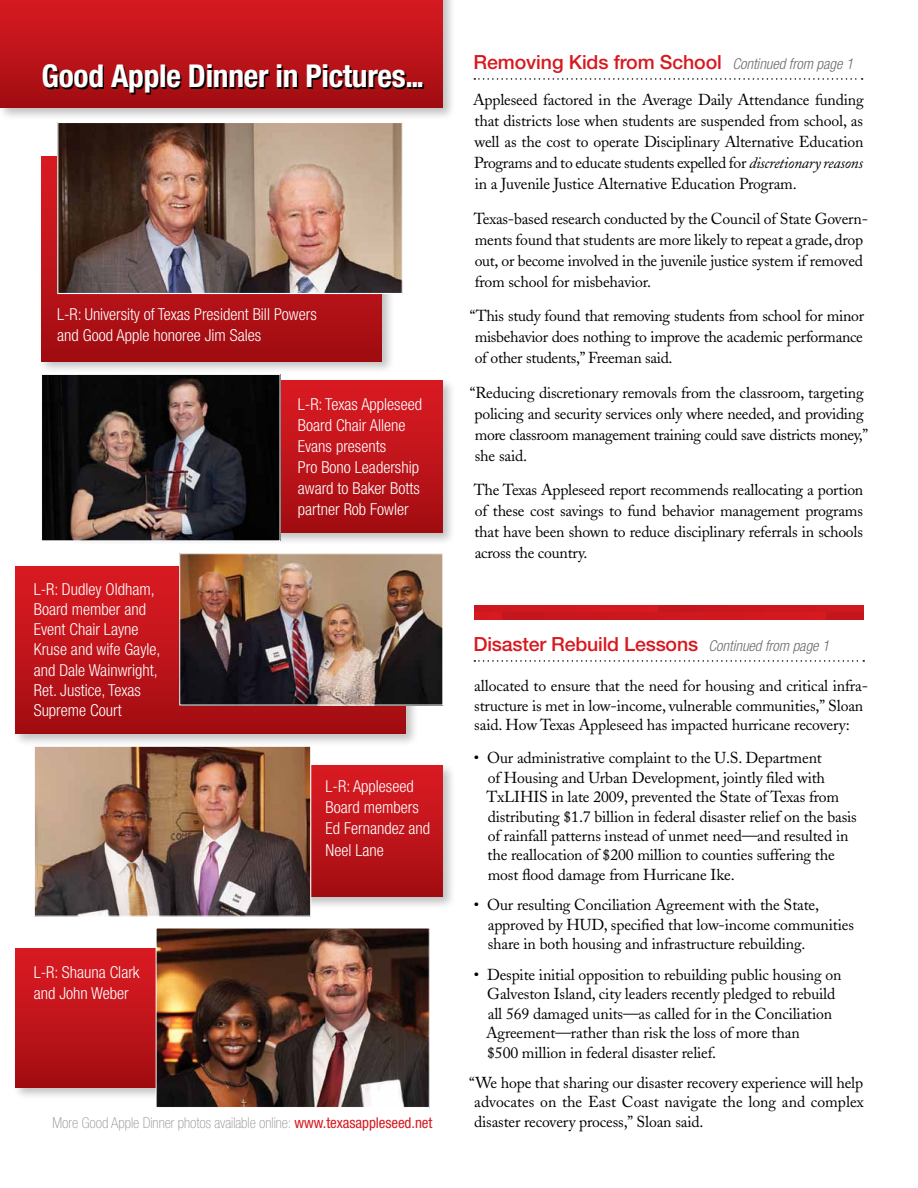
<style>
.page{position:relative;width:918px;height:1188px;background:#fff}
.page>*{position:absolute;margin:0;border:0;box-sizing:border-box;transform-origin:0 0}
.t1{font:700 condensed 31.5px "Helvetica Neue";letter-spacing:-.01em;color:#fff}
.t2{font:700 condensed 31.5px "Helvetica Neue";color:#000}
.t3{font:500 19.5px "Helvetica Neue";letter-spacing:-.01em;color:#d71920}
.t4{font:300 condensed 16.5px/21px "Helvetica Neue";color:#fff}
.t5{font:15.75px/19.5px "Adobe Caslon";letter-spacing:-.01em;color:#000}
.t6{font:100 condensed 15px "Helvetica Neue";letter-spacing:-.005em;color:#939598}
.s1{font-weight:400;color:#d71920}
.s2{font-weight:300;font-style:italic;font-stretch:condensed;font-size:15px;color:#6d6e71}
.s3{font-style:italic}
</style>
<div class="page">
<div style="left:38px;top:154px;width:357px;height:221px;background:#000;opacity:.25"></div>
<div style="left:41px;top:157px;width:340px;height:204px;background:linear-gradient(to bottom,#dd1b23,#a20d12)"></div>
<div style="left:0;top:0;width:457px;height:121px;background:#000;opacity:.25"></div>
<div style="left:0;top:0;width:443px;height:107px;background:linear-gradient(to bottom,#d81a22,#a10d12)"></div>
<svg style="left:474px;top:78px;width:389px;height:2px"></svg>
<svg style="left:474px;top:660px;width:390px;height:2px"></svg>
<div style="left:474px;top:606px;width:184px;height:7px;background:#d2181f"></div>
<div style="left:658px;top:606px;width:206px;height:7px;background:#ca171e"></div>
<div style="left:474px;top:613px;width:28px;height:6px;background:#d61920"></div>
<div style="left:502px;top:613px;width:324px;height:6px;background:#ce171e"></div>
<div style="left:826px;top:613px;width:38px;height:6px;background:#c5161c"></div>
<hr style="left:474px;top:619px;width:239px;height:1px;background:#cb171e">
<svg style="left:713px;top:619px;width:151px;height:1px"></svg>
<div style="left:134px;top:763px;width:323px;height:148px;background:#000;opacity:.25"></div>
<div style="left:136px;top:766px;width:307px;height:131px;background:linear-gradient(to bottom,#dc1b23,#a20d12)"></div>
<img style="left:59px;top:124px;width:342px;height:168px">
<div style="left:57px;top:122px;width:346px;height:172px;border:1px solid #fff"></div>
<div style="left:66px;top:378px;width:390px;height:168px;background:#000;opacity:.25"></div>
<div style="left:69px;top:381px;width:374px;height:152px;background:linear-gradient(to bottom,#dc1b23,#a20d12)"></div>
<div style="left:12px;top:563px;width:407px;height:184px;background:#000;opacity:.25"></div>
<div style="left:15px;top:566px;width:391px;height:168px;background:linear-gradient(to bottom,#dd1b23,#a20d12)"></div>
<div style="left:12px;top:946px;width:360px;height:155px;background:#000;opacity:.25"></div>
<div style="left:15px;top:948px;width:343px;height:139px;background:linear-gradient(to bottom,#dd1c24,#a30f13)"></div>
<img style="left:181px;top:555px;width:260px;height:148px">
<div style="left:179px;top:553px;width:264px;height:152px;border:1px solid #fff"></div>
<img style="left:158px;top:930px;width:270px;height:176px">
<div style="left:156px;top:928px;width:274px;height:180px;border:1px solid #fff"></div>
<img style="left:43px;top:376px;width:236px;height:163px">
<div style="left:41px;top:374px;width:240px;height:167px;border:1px solid #fff"></div>
<img style="left:36px;top:748px;width:273px;height:167px">
<div style="left:34px;top:746px;width:277px;height:171px;border:1px solid #fff"></div>
<h1 class="t1" style="left:42px;top:57px;width:384px">Good Apple Dinner in Pictures...</h1>
<h1 class="t2" style="left:413px;top:58px;width:9px">.</h1>
<p class="t4" style="left:57px;top:303px;width:261px">L-R: University of Texas President Bill Powers and Good Apple honoree Jim Sales</p>
<p class="t4" style="left:34px;top:579px;width:128px;line-height:20.2px">L-R: Dudley Oldham,<br>Board member and<br>Event Chair Layne<br>Kruse and wife Gayle, and Dale Wainwright,<br>Ret. Justice, Texas<br>Supreme Court</p>
<p class="t4" style="left:34px;top:962px;width:107px">L-R: Shauna Clark and John Weber</p>
<p class="t4" style="left:298px;top:393px;width:126px">L-R: Texas Appleseed<br>Board Chair Allene<br>Evans presents<br>Pro Bono Leadership award to Baker Botts partner Rob Fowler</p>
<p class="t4" style="left:326px;top:776px;width:106px">L-R: Appleseed<br>Board members<br>Ed Fernandez and<br>Neel Lane</p>
<p class="t6" style="left:53px;top:1115px;width:381px">More Good Apple Dinner photos available online: <span class="s1">www.texasappleseed.net</span></p>
<p class="t3" style="left:474px;top:51px;width:381px">Removing Kids from School <span class="s2">Continued from page 1</span></p>
<p class="t5" style="left:473px;top:90px;width:392px;line-height:21px;text-align:justify">Appleseed factored in the Average Daily Attendance funding that districts lose when students are suspended from school, as well as the cost to operate Disciplinary Alternative Education Programs and to educate students expelled for <span class="s3">discretionary reasons </span>in a Juvenile Justice Alternative Education Program.</p>
<p class="t5" style="left:474px;top:208px;width:394px;line-height:21px">Texas-based research conducted by the Council of State Govern&shy;ments found that students are more likely to repeat a grade, drop out, or become involved in the juvenile justice system if removed from school for misbehavior.</p>
<p class="t5" style="left:475px;top:305px;width:391px;line-height:21px;text-align:justify;text-indent:-5px">“This study found that removing students from school for minor misbehavior does nothing to improve the academic performance of other students,” Freeman said.</p>
<p class="t5" style="left:475px;top:382px;width:395px;line-height:21px;text-indent:-5px">“Reducing discretionary removals from the classroom, targeting policing and security services only where needed, and providing more classroom management training could save districts money,” she said.</p>
<p class="t5" style="left:474px;top:479px;width:391px;line-height:21px;text-align:justify">The Texas Appleseed report recommends reallocating a portion of these cost savings to fund behavior management programs that have been shown to reduce disciplinary referrals in schools across the country.</p>
<p class="t3" style="left:474px;top:633px;width:357px">Disaster Rebuild Lessons <span class="s2">Continued from page 1</span></p>
<p class="t5" style="left:474px;top:676px;width:395px">allocated to ensure that the need for housing and critical infra&shy;structure is met in low-income, vulnerable communities,” Sloan said. How Texas Appleseed has impacted hurricane recovery:</p>
<p class="t5" style="left:487px;top:748px;width:372px;text-indent:-13px">• Our administrative complaint to the U.S. Department<br>of Housing and Urban Development, jointly filed with TxLIHIS in late 2009, prevented the State of Texas from distributing $1.7 billion in federal disaster relief on the basis of rainfall patterns instead of unmet need—and resulted in the reallocation of $200 million to counties suffering the most flood damage from Hurricane Ike.</p>
<p class="t5" style="left:488px;top:895px;width:368px;text-indent:-14px">• Our resulting Conciliation Agreement with the State, approved by HUD, specified that low-income communities share in both housing and infrastructure rebuilding.</p>
<p class="t5" style="left:486px;top:965px;width:357px;text-indent:-12px">• Despite initial opposition to rebuilding public housing on Galveston Island, city leaders recently pledged to rebuild all 569 damaged units—as called for in the Conciliation Agreement—rather than risk the loss of more than<br>$500 million in federal disaster relief.</p>
<p class="t5" style="left:474px;top:1073px;width:391px;text-align:justify;text-indent:-5px">“We hope that sharing our disaster recovery experience will help advocates on the East Coast navigate the long and complex disaster recovery process,” Sloan said.</p>
</div>
